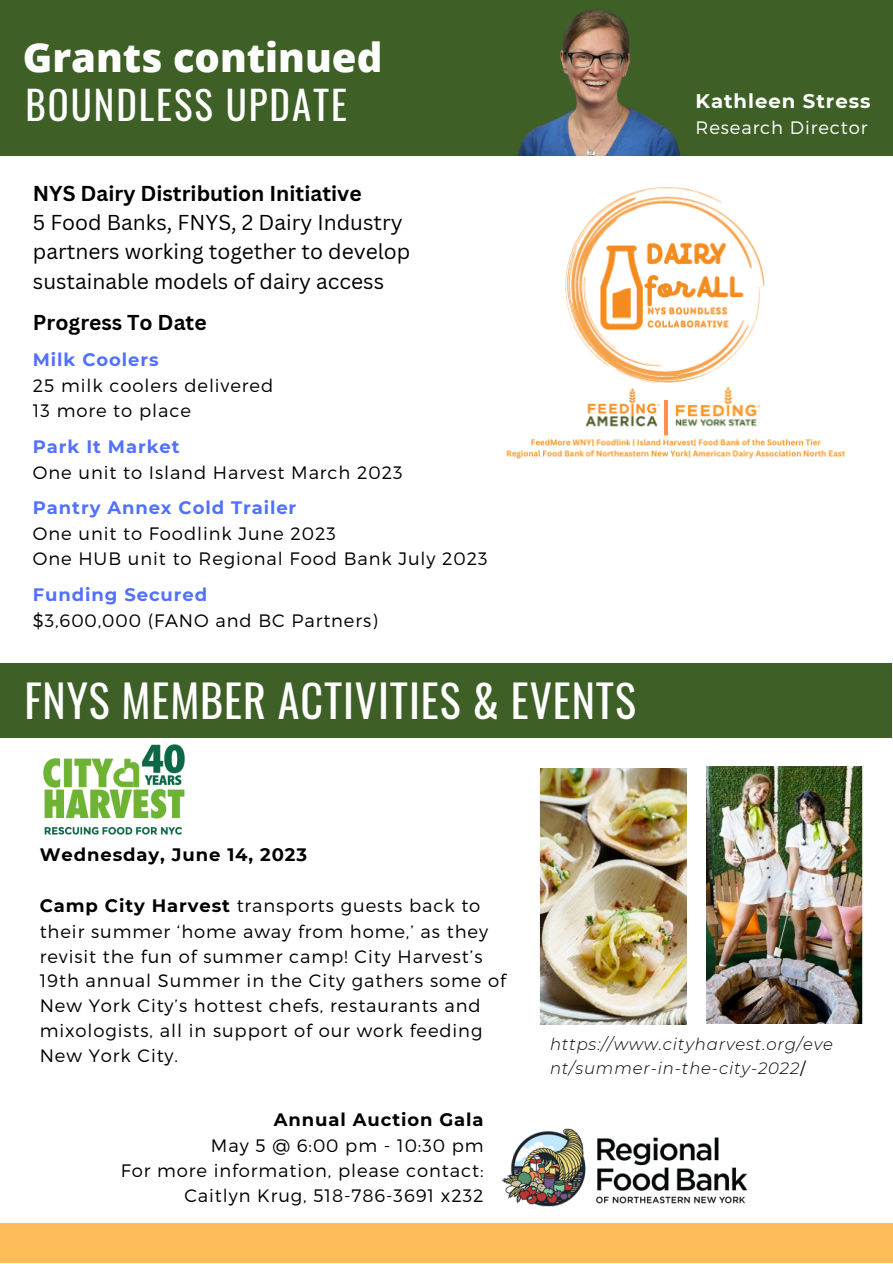
<style>
.page{position:relative;width:893px;height:1264px;background:#fff}
.page>*{position:absolute;margin:0;border:0;box-sizing:border-box;transform-origin:0 0}
.t1{font:44.1px "Oswald";letter-spacing:.02em;color:#fff}
.t2{font:800 40.05px "Open Sans";color:#fffefe}
.t3{font:39px "Oswald";letter-spacing:.05em;color:#fffefe}
.t4{font:21px/29.2px "Canva Sans";color:#000}
.t5{font:700 21px "Canva Sans";color:#000}
.t6{font:700 19.65px "Montserrat";letter-spacing:.05em;color:#fff}
.t7{font:300 18px/24.9px "Montserrat";letter-spacing:.05em;color:#000}
.t8{font:700 18px "Montserrat";letter-spacing:.05em;color:#5271ff}
.t9{font:700 18px "Montserrat";letter-spacing:.05em;color:#000}
.t10{font:300 18px "Montserrat";letter-spacing:.05em;color:#fff}
.t11{font:italic 300 16.5px/23.5px "Montserrat";letter-spacing:.05em;color:#000}
.s1{font-weight:700}
.s2{font-style:normal}
</style>
<div class="page">
<div style="left:0;top:1223px;width:892px;height:39px;background:#ffbd59"></div>
<div style="left:0;top:0;width:892px;height:156px;background:#3e6027"></div>
<div style="left:0;top:663px;width:891px;height:74px;background:#3e6027"></div>
<img style="left:538px;top:768px;width:148px;height:256px">
<img style="left:706px;top:766px;width:157px;height:257px">
<img style="left:24px;top:737px;width:179px;height:98px">
<img style="left:502px;top:1128px;width:245px;height:78px">
<img style="left:506px;top:187px;width:340px;height:272px">
<img style="left:517px;top:9px;width:163px;height:147px">
<h2 class="t2" style="left:23px;top:29px;width:361px">Grants continued</h2>
<h3 class="t3" style="left:25px;top:74px;width:323px">BOUNDLESS UPDATE</h3>
<p class="t6" style="left:695px;top:89px;width:176px">Kathleen Stress</p>
<p class="t10" style="left:695px;top:116px;width:173px">Research Director</p>
<p class="t5" style="left:33px;top:178px;width:330px">NYS Dairy Distribution Initiative</p>
<p class="t4" style="left:33px;top:207px;width:379px">5 Food Banks, FNYS, 2 Dairy Industry partners working together to develop sustainable models of dairy access</p>
<p class="t5" style="left:33px;top:308px;width:175px">Progress To Date</p>
<p class="t8" style="left:33px;top:349px;width:127px">Milk Coolers</p>
<p class="t7" style="left:33px;top:372px;width:242px">25 milk coolers delivered<br>13 more to place</p>
<p class="t8" style="left:33px;top:435px;width:148px">Park It Market</p>
<p class="t7" style="left:33px;top:459px;width:371px">One unit to Island Harvest March 2023</p>
<p class="t8" style="left:33px;top:497px;width:265px">Pantry Annex Cold Trailer</p>
<p class="t7" style="left:33px;top:520px;width:456px">One unit to Foodlink June 2023<br>One HUB unit to Regional Food Bank July 2023</p>
<p class="t8" style="left:33px;top:583px;width:176px">Funding Secured</p>
<p class="t7" style="left:33px;top:607px;width:346px">$3,600,000 (FANO and BC Partners)</p>
<h1 class="t1" style="left:24px;top:666px;width:613px">FNYS MEMBER ACTIVITIES &amp; EVENTS</h1>
<p class="t9" style="left:40px;top:844px;width:269px">Wednesday, June 14, 2023</p>
<p class="t7" style="left:40px;top:892px;width:468px"><span class="s1">Camp City Harvest</span> transports guests back to their summer ‘home away from home,’ as they revisit the fun of summer camp! City Harvest’s 19th annual Summer in the City gathers some of New York City’s hottest chefs, restaurants and mixologists, all in support of our work feeding New York City.</p>
<p class="t9" style="left:274px;top:1108px;width:211px">Annual Auction Gala</p>
<p class="t7" style="left:121px;top:1132px;width:364px;text-align:right">May 5 @ 6:00 pm - 10:30 pm<br>For more information, please contact:<br>Caitlyn Krug, 518-786-3691 x232</p>
<p class="t11" style="left:550px;top:1032px;width:284px">https://www.cityharvest.org/eve nt/summer-in-the-city-2022<span class="s2">/</span></p>
</div>
